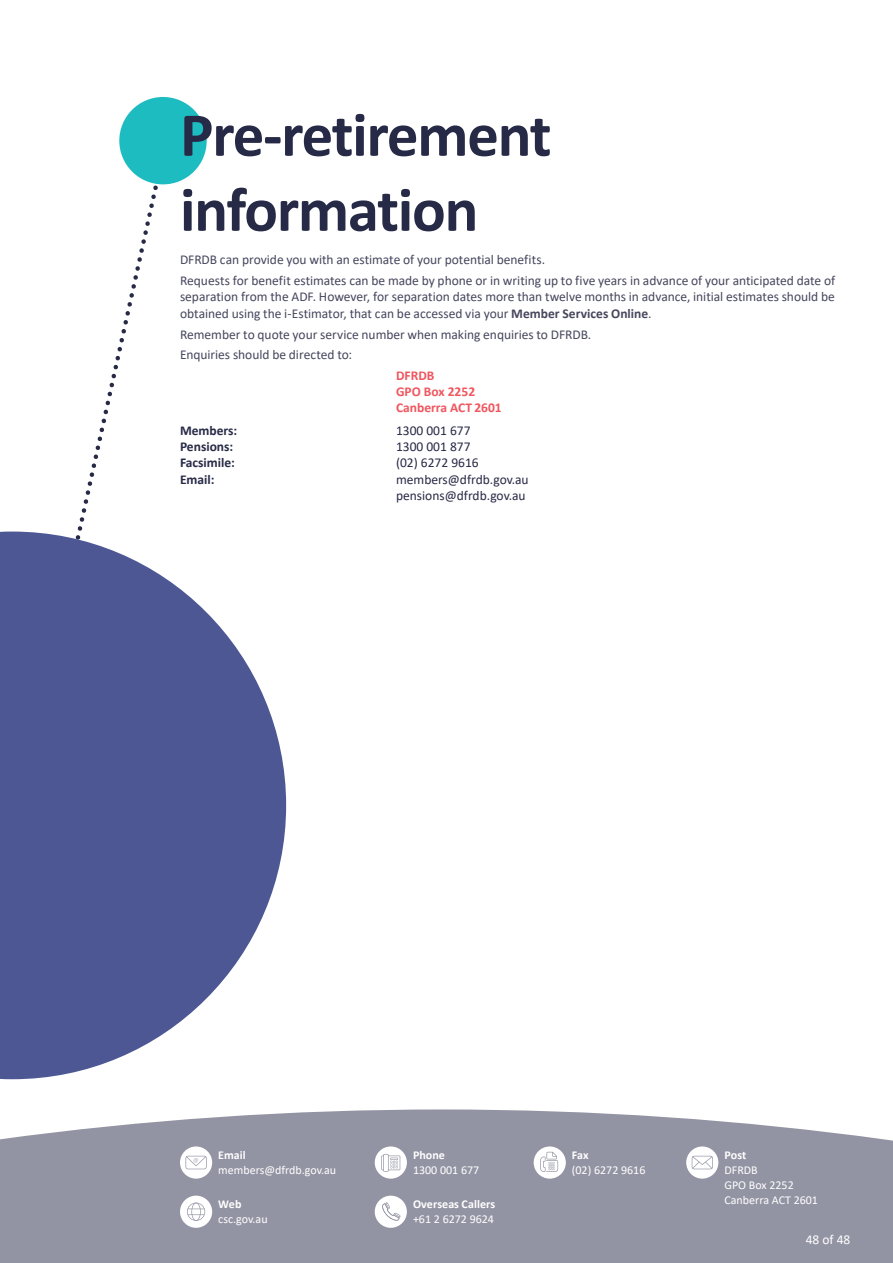
<style>
.page{position:relative;width:893px;height:1263px;background:#fff}
.page>*{position:absolute;margin:0;border:0;box-sizing:border-box;transform-origin:0 0}
.TOC_heading_1{font:700 63px/75px "Calibri";letter-spacing:-.02em;color:#272a46}
._08_Body_Text{font:13.5px/16.5px "Calibri";letter-spacing:-.005em;color:#46465e;text-align:justify}
.body{font:13.5px/16.2px "Calibri";color:#272a46}
.body-2{font:700 13.5px "Calibri";color:#272a46}
.body-3{font:700 13.5px/16.2px "Calibri";color:#f0565e}
.t1{font:13.5px "Calibri";color:#fff}
.t2{font:12px/15px "Calibri";color:#fff}
.t3{font:700 12px "Calibri";letter-spacing:.005em;color:#fff}
.s1{font-weight:700}
</style>
<div class="page">
<svg style="left:0;top:1109px;width:893px;height:154px;background:#9a9ba9"></svg>
<div style="left:180px;top:1146px;width:32px;height:32px;background:#fff;border-radius:50%"></div>
<svg style="left:185px;top:1156px;width:22px;height:13px"></svg>
<div style="left:375px;top:1146px;width:32px;height:32px;background:#fff;border-radius:50%"></div>
<svg style="left:381px;top:1154px;width:19px;height:18px"></svg>
<div style="left:534px;top:1146px;width:32px;height:32px;background:#fff;border-radius:50%"></div>
<svg style="left:540px;top:1152px;width:18px;height:20px"></svg>
<div style="left:686px;top:1146px;width:32px;height:32px;background:#fff;border-radius:50%"></div>
<svg style="left:692px;top:1156px;width:21px;height:13px"></svg>
<div style="left:180px;top:1195px;width:32px;height:33px;background:#fff;border-radius:50%"></div>
<svg style="left:187px;top:1202px;width:18px;height:19px"></svg>
<div style="left:375px;top:1195px;width:32px;height:33px;background:#fff;border-radius:50%"></div>
<svg style="left:382px;top:1202px;width:19px;height:18px"></svg>
<svg style="left:77px;top:165px;width:88px;height:366px"></svg>
<div style="left:119px;top:97px;width:88px;height:87px;background:#1cbcc1;border-radius:50%"></div>
<svg style="left:0;top:531px;width:286px;height:548px;fill:#4c5794"></svg>
<p class="TOC_heading_1" style="left:180px;top:96px;width:373px">Pre-retirement information</p>
<p class="_08_Body_Text" style="left:180px;top:251px;width:367px">DFRDB can provide you with an estimate of your potential benefits.</p>
<p class="_08_Body_Text" style="left:180px;top:272px;width:657px">Requests for benefit estimates can be made by phone or in writing up to five years in advance of your anticipated date of separation from the ADF. However, for separation dates more than twelve months in advance, initial estimates should be obtained using the i-Estimator, that can be accessed via your <span class="s1">Member Services Online</span>.</p>
<p class="_08_Body_Text" style="left:180px;top:326px;width:413px">Remember to quote your service number when making enquiries to DFRDB.</p>
<p class="_08_Body_Text" style="left:180px;top:346px;width:174px">Enquiries should be directed to:</p>
<p class="body-3" style="left:396px;top:367px;width:107px">DFRDB<br>GPO Box 2252<br>Canberra ACT 2601</p>
<p class="body-2" style="left:180px;top:421px;width:59px">Members:</p>
<p class="body" style="left:396px;top:422px;width:76px">1300 001 677</p>
<p class="body-2" style="left:180px;top:437px;width:55px">Pensions:</p>
<p class="body" style="left:396px;top:438px;width:76px">1300 001 877</p>
<p class="body-2" style="left:180px;top:453px;width:56px">Facsimile:</p>
<p class="body" style="left:396px;top:454px;width:84px">(02) 6272 9616</p>
<p class="body-2" style="left:180px;top:469px;width:36px">Email:</p>
<p class="body" style="left:396px;top:471px;width:134px">members@dfrdb.gov.au pensions@dfrdb.gov.au</p>
<p class="t3" style="left:218px;top:1146px;width:29px">Email</p>
<p class="t2" style="left:218px;top:1162px;width:119px">members@dfrdb.gov.au</p>
<p class="t3" style="left:218px;top:1195px;width:25px">Web</p>
<p class="t2" style="left:218px;top:1211px;width:51px">csc.gov.au</p>
<p class="t3" style="left:413px;top:1146px;width:33px">Phone</p>
<p class="t2" style="left:413px;top:1162px;width:68px">1300 001 677</p>
<p class="t3" style="left:413px;top:1195px;width:84px">Overseas Callers</p>
<p class="t2" style="left:413px;top:1211px;width:83px">+61 2 6272 9624</p>
<p class="t3" style="left:572px;top:1146px;width:18px">Fax</p>
<p class="t2" style="left:572px;top:1162px;width:75px">(02) 6272 9616</p>
<p class="t3" style="left:724px;top:1146px;width:23px">Post</p>
<p class="t2" style="left:724px;top:1162px;width:71px">DFRDB<br>GPO Box 2252</p>
<p class="t2" style="left:724px;top:1192px;width:95px">Canberra ACT 2601</p>
<p class="t1" style="left:806px;top:1230px;width:46px">48 of 48</p>
</div>
